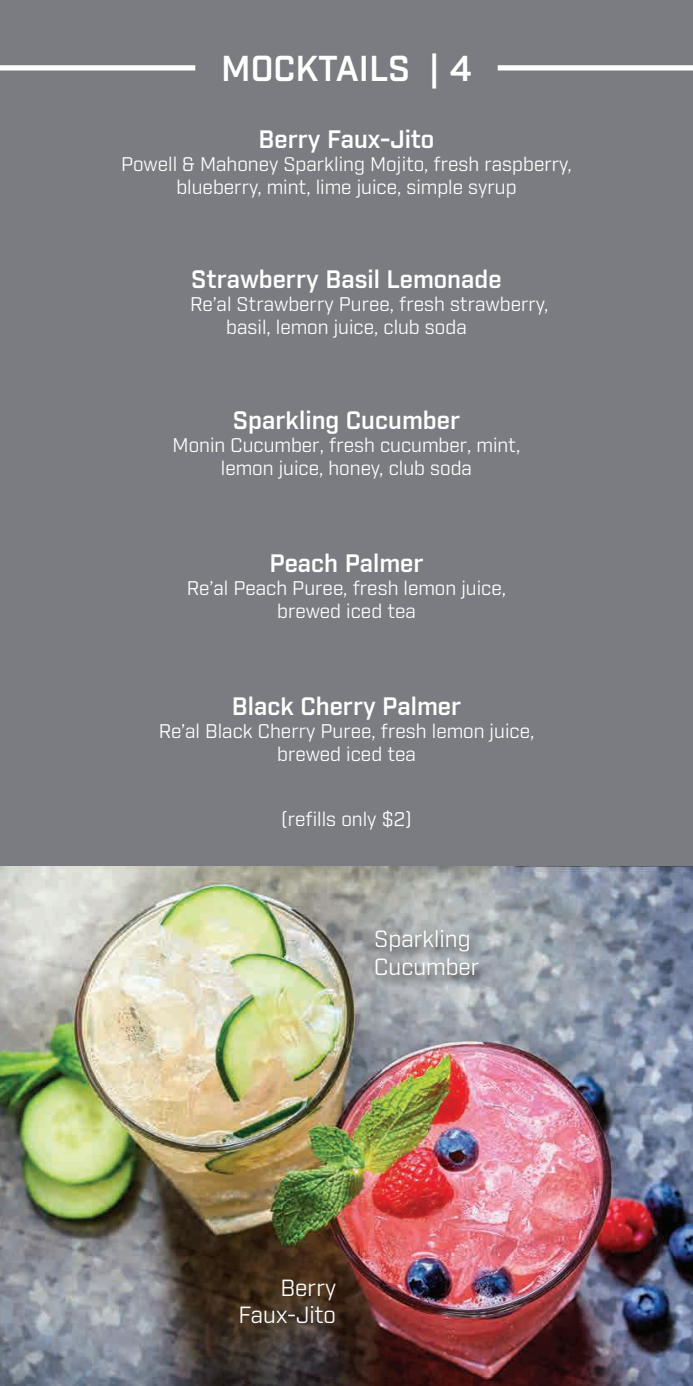
<style>
.page{position:relative;width:693px;height:1386px;background:#7a7c81}
.page>*{position:absolute;margin:0;border:0;box-sizing:border-box;transform-origin:0 0}
.t1{font:600 35px "Industry";color:#fff}
.t2{font:600 24.5px "Industry";color:#fff}
.t3{font:22.75px "Industry";color:#fff}
.t4{font:19.25px/23.1px "Industry";color:#fff;text-align:center}
</style>
<div class="page">
<img style="left:0;top:867px;width:693px;height:519px">
<div style="left:372px;top:927px;width:122px;height:63px;background:#231f20;opacity:.6"></div>
<div style="left:498px;top:65px;width:195px;height:5px;background:#fff"></div>
<div style="left:0;top:65px;width:195px;height:5px;background:#fff"></div>
<p class="t1" style="left:221px;top:47px;width:252px">MOCKTAILS | 4</p>
<p class="t2" style="left:259px;top:124px;width:177px">Berry Faux-Jito</p>
<p class="t4" style="left:121px;top:153px;width:452px">Powell &amp; Mahoney Sparkling Mojito, fresh raspberry, blueberry, mint, lime juice, simple syrup</p>
<p class="t2" style="left:191px;top:265px;width:312px">Strawberry Basil Lemonade</p>
<p class="t4" style="left:226px;top:293px;width:324px;text-align:left;text-indent:-36px">Re’al Strawberry Puree, fresh strawberry, basil, lemon juice, club soda</p>
<p class="t2" style="left:233px;top:405px;width:229px">Sparkling Cucumber</p>
<p class="t4" style="left:173px;top:434px;width:349px">Monin Cucumber, fresh cucumber, mint, lemon juice, honey, club soda</p>
<p class="t2" style="left:270px;top:548px;width:155px">Peach Palmer</p>
<p class="t4" style="left:187px;top:577px;width:321px">Re’al Peach Puree, fresh lemon juice,</p>
<p class="t4" style="left:277px;top:600px;width:140px">brewed iced tea</p>
<p class="t2" style="left:232px;top:691px;width:231px">Black Cherry Palmer</p>
<p class="t4" style="left:159px;top:720px;width:377px">Re’al Black Cherry Puree, fresh lemon juice,</p>
<p class="t4" style="left:277px;top:743px;width:140px">brewed iced tea</p>
<p class="t4" style="left:281px;top:808px;width:132px">(refills only $2)</p>
<p class="t3" style="left:374px;top:925px;width:98px">Sparkling</p>
<p class="t3" style="left:374px;top:953px;width:107px">Cucumber</p>
<p class="t3" style="left:280px;top:1274px;width:57px">Berry</p>
<p class="t3" style="left:238px;top:1301px;width:99px">Faux-Jito</p>
</div>
